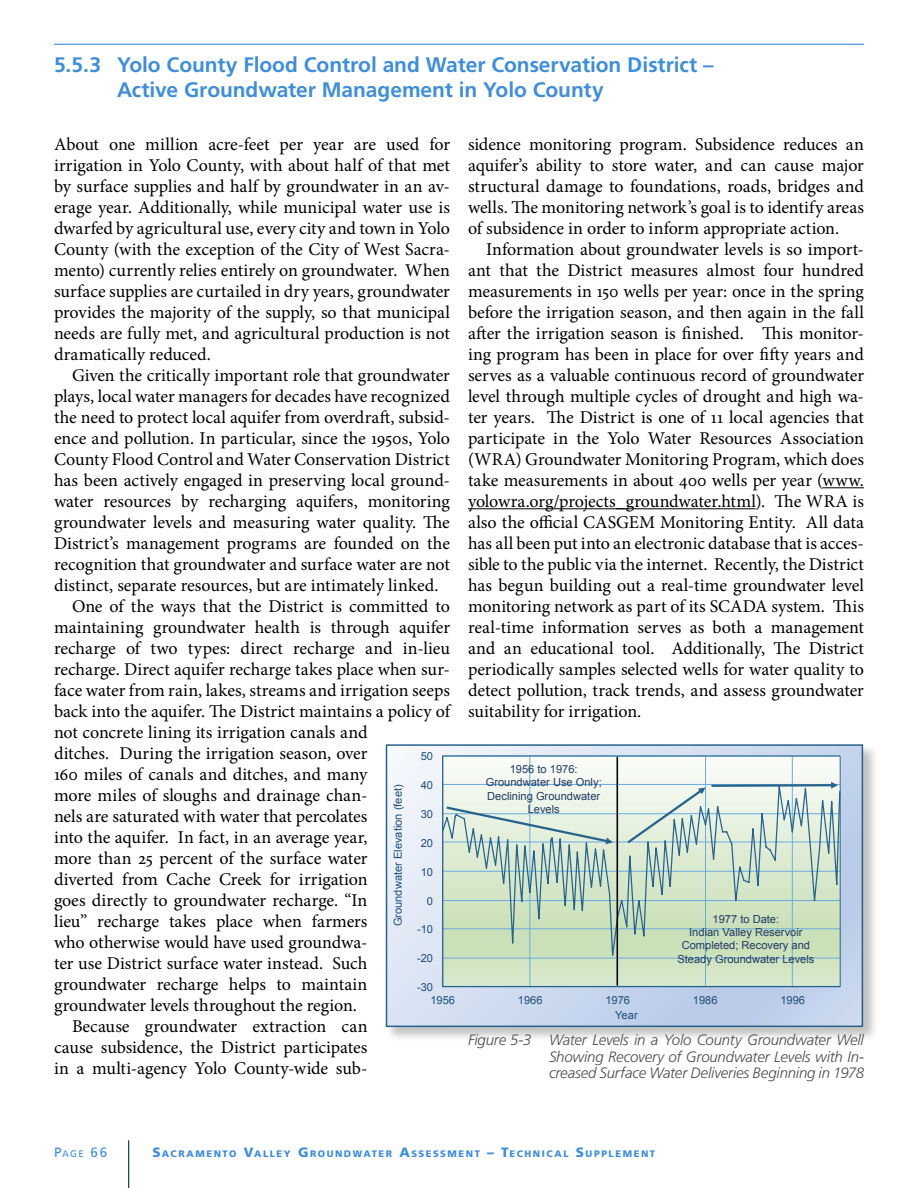
<style>
.page{position:relative;width:918px;height:1188px;background:#fff}
.page>*{position:absolute;margin:0;border:0;box-sizing:border-box;transform-origin:0 0}
.t1{font:700 21px/25.2px "Frutiger";letter-spacing:-.005em;color:#3e8ede}
.t2{font:18px/21px "Minion Pro";letter-spacing:-.005em;color:#000;text-align:justify}
.t3{font:italic 300 15px/16.5px "Frutiger";letter-spacing:-.015em;color:#4d4d4f;text-align:justify}
.t4{font:13.5px "Frutiger";color:#3e8ede}
.t5{font:11.1px/13.4px "Arial";color:#223a65;text-align:center}
.t6{font:11.1px "Arial";color:#1f4f7a}
.t7{font:900 9.45px "Frutiger";letter-spacing:.16em;color:#3e8ede}
.s1{font-size:9.45px}
.s2{font-size:13.5px}
</style>
<div class="page">
<hr style="left:128px;top:1140px;width:1px;height:48px;background:#002856">
<hr style="left:822px;top:487px;width:42px;height:1px;background:#000">
<hr style="left:468px;top:508px;width:288px;height:1px;background:#000">
<div style="left:385px;top:743px;width:494px;height:299px;background:#000;opacity:.25"></div>
<svg style="left:389px;top:747px;width:471px;height:277px;background:#d0ddf0"></svg>
<div style="left:443px;top:756px;width:397px;height:231px;background:#f6faf4"></div>
<hr style="left:443px;top:784px;width:397px;height:1px;background:#6cacde">
<hr style="left:529px;top:756px;width:1px;height:230px;background:#6cacde">
<hr style="left:705px;top:756px;width:1px;height:230px;background:#6cacde">
<hr style="left:792px;top:756px;width:1px;height:230px;background:#6cacde">
<hr style="left:442px;top:756px;width:1px;height:231px;background:#28638d">
<svg style="left:442px;top:785px;width:399px;height:202px;background:#c3dac2"></svg>
<div style="left:386px;top:744px;width:477px;height:283px;border:2px solid #28638d"></div>
<svg style="left:444px;top:805px;width:169px;height:40px"></svg>
<hr style="left:617px;top:757px;width:1px;height:229px;background:#010101">
<svg style="left:625px;top:782px;width:213px;height:64px"></svg>
<hr style="left:54px;top:44px;width:810px;height:1px;background:#3e8ede">
<p class="t1" style="left:117px;top:52px;width:598px;text-indent:-63px">5.5.3 Yolo County Flood Control and Water Conservation District –<br>Active Groundwater Management in Yolo County</p>
<p class="t2" style="left:54px;top:134px;width:398px">About one million acre-feet per year are used for irrigation in Yolo County, with about half of that met by surface supplies and half by groundwater in an av&shy;erage year. Additionally, while municipal water use is dwarfed by agricultural use, every city and town in Yolo County (with the exception of the City of West Sacra&shy;mento) currently relies entirely on groundwater. When surface supplies are curtailed in dry years, groundwater provides the majority of the supply, so that municipal needs are fully met, and agricultural production is not dramatically reduced.</p>
<p class="t2" style="left:72px;top:365px;width:380px">Given the critically important role that groundwater</p>
<p class="t2" style="left:54px;top:386px;width:398px">plays, local water managers for decades have recognized</p>
<p class="t2" style="left:54px;top:407px;width:397px">the need to protect local aquifer from overdraft, subsid-</p>
<p class="t2" style="left:54px;top:428px;width:398px">ence and pollution. In particular, since the 1950s, Yolo</p>
<p class="t2" style="left:54px;top:449px;width:398px">County Flood Control and Water Conservation District</p>
<p class="t2" style="left:54px;top:470px;width:397px">has been actively engaged in preserving local ground-</p>
<p class="t2" style="left:54px;top:491px;width:398px">water resources by recharging aquifers, monitoring</p>
<p class="t2" style="left:54px;top:512px;width:397px">groundwater levels and measuring water quality. The</p>
<p class="t2" style="left:54px;top:533px;width:397px">District’s management programs are founded on the</p>
<p class="t2" style="left:54px;top:554px;width:398px">recognition that groundwater and surface water are not</p>
<p class="t2" style="left:54px;top:575px;width:386px">distinct, separate resources, but are intimately linked.</p>
<p class="t2" style="left:72px;top:596px;width:380px">One of the ways that the District is committed to</p>
<p class="t2" style="left:54px;top:617px;width:398px">maintaining groundwater health is through aquifer</p>
<p class="t2" style="left:54px;top:638px;width:397px">recharge of two types: direct recharge and in-lieu</p>
<p class="t2" style="left:54px;top:659px;width:397px">recharge. Direct aquifer recharge takes place when sur-</p>
<p class="t2" style="left:54px;top:680px;width:397px">face water from rain, lakes, streams and irrigation seeps</p>
<p class="t2" style="left:54px;top:701px;width:398px">back into the aquifer. The District maintains a policy of</p>
<p class="t2" style="left:54px;top:722px;width:315px">not concrete lining its irrigation canals and</p>
<p class="t2" style="left:54px;top:743px;width:315px">ditches. During the irrigation season, over</p>
<p class="t2" style="left:54px;top:764px;width:315px">160 miles of canals and ditches, and many</p>
<p class="t2" style="left:54px;top:785px;width:315px">more miles of sloughs and drainage chan-</p>
<p class="t2" style="left:54px;top:806px;width:315px">nels are saturated with water that percolates</p>
<p class="t2" style="left:54px;top:827px;width:315px">into the aquifer. In fact, in an average year,</p>
<p class="t2" style="left:54px;top:848px;width:315px">more than 25 percent of the surface water</p>
<p class="t2" style="left:54px;top:869px;width:315px">diverted from Cache Creek for irrigation</p>
<p class="t2" style="left:54px;top:890px;width:315px">goes directly to groundwater recharge. “In</p>
<p class="t2" style="left:54px;top:911px;width:315px">lieu” recharge takes place when farmers</p>
<p class="t2" style="left:54px;top:932px;width:315px">who otherwise would have used groundwa-</p>
<p class="t2" style="left:54px;top:953px;width:315px">ter use District surface water instead. Such</p>
<p class="t2" style="left:54px;top:974px;width:315px">groundwater recharge helps to maintain</p>
<p class="t2" style="left:54px;top:995px;width:304px">groundwater levels throughout the region.</p>
<p class="t2" style="left:72px;top:1016px;width:297px">Because groundwater extraction can</p>
<p class="t2" style="left:54px;top:1037px;width:315px">cause subsidence, the District participates</p>
<p class="t2" style="left:54px;top:1058px;width:315px">in a multi-agency Yolo County-wide sub-</p>
<p class="t2" style="left:468px;top:134px;width:398px">sidence monitoring program. Subsidence reduces an aquifer’s ability to store water, and can cause major structural damage to foundations, roads, bridges and wells. The monitoring network’s goal is to identify areas of subsidence in order to inform appropriate action.</p>
<p class="t2" style="left:468px;top:239px;width:398px;text-indent:18px">Information about groundwater levels is so import&shy;ant that the District measures almost four hundred measurements in 150 wells per year: once in the spring before the irrigation season, and then again in the fall after the irrigation season is finished. This monitor&shy;ing program has been in place for over fifty years and serves as a valuable continuous record of groundwater level through multiple cycles of drought and high wa&shy;ter years. The District is one of 11 local agencies that participate in the Yolo Water Resources Association (WRA) Groundwater Monitoring Program, which does take measurements in about 400 wells per year (www. yolowra.org/projects_groundwater.html). The WRA is also the official CASGEM Monitoring Entity. All data has all been put into an electronic database that is acces&shy;sible to the public via the internet. Recently, the District has begun building out a real-time groundwater level monitoring network as part of its SCADA system. This real-time information serves as both a management and an educational tool. Additionally, The District periodically samples selected wells for water quality to detect pollution, track trends, and assess groundwater suitability for irrigation.</p>
<p class="t6" style="left:421px;top:749px;width:14px">50</p>
<p class="t5" style="left:486px;top:763px;width:118px">1956 to 1976:<br>Groundwater Use Only;<br>Declining Groundwater<br>Levels</p>
<p class="t6" style="left:421px;top:778px;width:14px">40</p>
<p class="t6" style="left:391px;top:926px;width:143px;rotate:-90deg">Groundwater Elevation (feet)</p>
<p class="t6" style="left:421px;top:807px;width:14px">30</p>
<p class="t6" style="left:421px;top:836px;width:14px">20</p>
<p class="t6" style="left:421px;top:865px;width:14px">10</p>
<p class="t6" style="left:427px;top:893px;width:8px">0</p>
<p class="t5" style="left:677px;top:912px;width:139px">1977 to Date:<br>Indian Valley Reservoir<br>Completed; Recovery and<br>Steady Groundwater Levels</p>
<p class="t6" style="left:417px;top:922px;width:18px">-10</p>
<p class="t6" style="left:417px;top:951px;width:18px">-20</p>
<p class="t6" style="left:417px;top:980px;width:18px">-30</p>
<p class="t6" style="left:430px;top:993px;width:26px">1956</p>
<p class="t6" style="left:518px;top:993px;width:26px">1966</p>
<p class="t6" style="left:605px;top:993px;width:26px">1976</p>
<p class="t6" style="left:693px;top:993px;width:26px">1986</p>
<p class="t6" style="left:780px;top:993px;width:26px">1996</p>
<p class="t6" style="left:615px;top:1008px;width:24px">Year</p>
<p class="t3" style="left:549px;top:1032px;width:317px;text-indent:-81px">Figure 5-3 Water Levels in a Yolo County Groundwater Well Showing Recovery of Groundwater Levels with In&shy;creased Surface Water Deliveries Beginning in 1978</p>
<p class="t4" style="left:54px;top:1144px;width:55px">P<span class="s1">age</span> 66</p>
<p class="t7" style="left:152px;top:1148px;width:504px"><span class="s2">S</span>ACRAMENTO <span class="s2">V</span>ALLEY <span class="s2">G</span>ROUNDWATER <span class="s2">A</span>SS ESSMENT <span class="s2">– T</span>ECHNICAL <span class="s2">S</span>UPPLEMENT</p>
</div>
